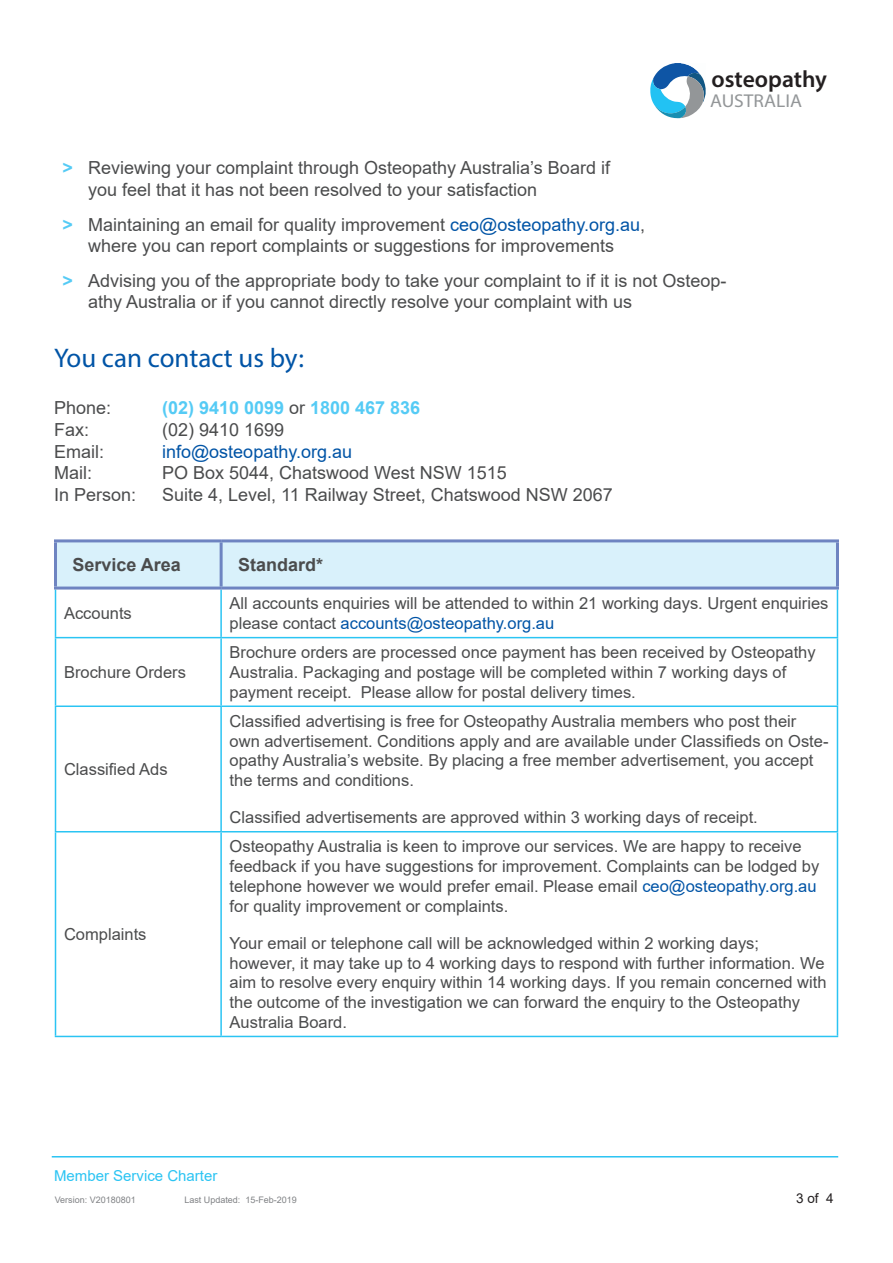
<style>
.page{position:relative;width:893px;height:1263px;background:#fff}
.page>*{position:absolute;margin:0;border:0;box-sizing:border-box;transform-origin:0 0}
.FS_L2_Heading{font:27px "Myriad Pro";color:#0154a6}
.t1{font:600 23.55px "Myriad Pro";color:#231f20}
.t2{font:18.6px "Myriad Pro";color:#939698;scale:1.05 1}
.FS_Basic_Para{font:18px/21.6px "Arial";color:#4b4c4d}
.FS_Basic_Para-2{font:700 18px "Arial";color:#55cbf5}
.FS_Basic_Para-3{font:18px "Arial";color:#0154a6}
.FS_Basic_Para-4{font:700 18px "Arial";color:#4b4c4d}
.FS_Basic_Para-5{font:16.5px/19.8px "Arial";color:#4b4c4d}
.t3{font:15px "Arial";color:#2bc4f3}
.t4{font:13.5px "Arial";color:#231f20}
.t5{font:9px "Arial";color:#808285}
.s1{font-weight:700;color:#55cbf5}
.s2{color:#0154a6}
.s3{font-weight:400;color:#4b4c4d}
</style>
<div class="page">
<hr style="left:52px;top:1156px;width:786px;height:1px;background:#2bc4f3">
<svg style="left:650px;top:63px;width:56px;height:56px"></svg>
<div style="left:57px;top:542px;width:779px;height:44px;background:#d9f1fb"></div>
<hr style="left:220px;top:542px;width:3px;height:44px;background:#6e84c1">
<hr style="left:220px;top:589px;width:2px;height:48px;background:#2bc4f3">
<hr style="left:220px;top:638px;width:2px;height:67px;background:#2bc4f3">
<hr style="left:55px;top:705px;width:166px;height:2px;background:#2bc4f3">
<hr style="left:221px;top:705px;width:617px;height:2px;background:#2bc4f3">
<hr style="left:220px;top:707px;width:2px;height:124px;background:#2bc4f3">
<hr style="left:220px;top:832px;width:2px;height:204px;background:#2bc4f3">
<hr style="left:55px;top:589px;width:1px;height:48px;background:#2bc4f3">
<hr style="left:837px;top:589px;width:1px;height:48px;background:#2bc4f3">
<hr style="left:55px;top:831px;width:166px;height:1px;background:#2bc4f3">
<hr style="left:221px;top:831px;width:617px;height:1px;background:#2bc4f3">
<hr style="left:55px;top:1036px;width:166px;height:1px;background:#2bc4f3">
<hr style="left:221px;top:1036px;width:617px;height:1px;background:#2bc4f3">
<hr style="left:54px;top:539px;width:167px;height:3px;background:#6e84c1">
<hr style="left:54px;top:542px;width:3px;height:44px;background:#6e84c1">
<hr style="left:221px;top:539px;width:618px;height:3px;background:#6e84c1">
<hr style="left:836px;top:542px;width:3px;height:44px;background:#6e84c1">
<hr style="left:54px;top:586px;width:167px;height:3px;background:#6e84c1">
<hr style="left:221px;top:586px;width:618px;height:3px;background:#6e84c1">
<hr style="left:55px;top:637px;width:166px;height:1px;background:#2bc4f3">
<hr style="left:55px;top:638px;width:1px;height:67px;background:#2bc4f3">
<hr style="left:221px;top:637px;width:617px;height:1px;background:#2bc4f3">
<hr style="left:837px;top:638px;width:1px;height:67px;background:#2bc4f3">
<hr style="left:55px;top:707px;width:1px;height:124px;background:#2bc4f3">
<hr style="left:837px;top:707px;width:1px;height:124px;background:#2bc4f3">
<hr style="left:55px;top:832px;width:1px;height:204px;background:#2bc4f3">
<hr style="left:837px;top:832px;width:1px;height:204px;background:#2bc4f3">
<h2 class="t1" style="left:711px;top:64px;width:117px">osteopathy</h2>
<p class="t2" style="left:710px;top:90px;width:89px">AUSTRALIA</p>
<p class="FS_Basic_Para" style="left:88px;top:157px;width:523px;text-indent:-26px"><span class="s1">&gt;</span> Reviewing your complaint through Osteopathy Australia’s Board if you feel that it has not been resolved to your satisfaction</p>
<p class="FS_Basic_Para" style="left:63px;top:213px;width:584px;text-align:center"><span class="s1">&gt;</span> Maintaining an email for quality improvement <span class="s2">ceo@osteopathy.org.au</span>, where you can report complaints or suggestions for improvements</p>
<p class="FS_Basic_Para" style="left:88px;top:270px;width:640px;text-indent:-26px"><span class="s1">&gt;</span> Advising you of the appropriate body to take your complaint to if it is not Osteop&shy;athy Australia or if you cannot directly resolve your complaint with us</p>
<p class="FS_L2_Heading" style="left:54px;top:342px;width:251px">You can contact us by:</p>
<p class="FS_Basic_Para" style="left:54px;top:397px;width:59px">Phone:</p>
<p class="FS_Basic_Para-2" style="left:162px;top:395px;width:260px">(02) 9410 0099 <span class="s3">or</span> 1800 467 836</p>
<p class="FS_Basic_Para" style="left:54px;top:419px;width:37px">Fax:</p>
<p class="FS_Basic_Para" style="left:162px;top:419px;width:124px">(02) 9410 1699</p>
<p class="FS_Basic_Para" style="left:54px;top:440px;width:52px">Email:</p>
<p class="FS_Basic_Para-3" style="left:162px;top:439px;width:192px">info@osteopathy.org.au</p>
<p class="FS_Basic_Para" style="left:54px;top:462px;width:39px">Mail:</p>
<p class="FS_Basic_Para" style="left:162px;top:462px;width:346px">PO Box 5044, Chatswood West NSW 1515</p>
<p class="FS_Basic_Para" style="left:54px;top:484px;width:84px">In Person:</p>
<p class="FS_Basic_Para" style="left:162px;top:484px;width:452px">Suite 4, Level, 11 Railway Street, Chatswood NSW 2067</p>
<p class="FS_Basic_Para-4" style="left:73px;top:552px;width:110px">Service Area</p>
<p class="FS_Basic_Para-4" style="left:238px;top:552px;width:87px">Standard*</p>
<p class="FS_Basic_Para-5" style="left:64px;top:603px;width:69px">Accounts</p>
<p class="FS_Basic_Para-5" style="left:230px;top:593px;width:600px">All accounts enquiries will be attended to within 21 working days. Urgent enquiries please contact <span class="s2">accounts@osteopathy.org.au</span></p>
<p class="FS_Basic_Para-5" style="left:64px;top:662px;width:123px">Brochure Orders</p>
<p class="FS_Basic_Para-5" style="left:230px;top:642px;width:588px">Brochure orders are processed once payment has been received by Osteopathy<br>Australia. Packaging and postage will be completed within 7 working days of payment receipt. Please allow for postal delivery times.</p>
<p class="FS_Basic_Para-5" style="left:64px;top:759px;width:105px">Classified Ads</p>
<p class="FS_Basic_Para-5" style="left:64px;top:924px;width:84px">Complaints</p>
<p class="FS_Basic_Para-5" style="left:230px;top:711px;width:600px">Classified advertising is free for Osteopathy Australia members who post their own advertisement. Conditions apply and are available under Classifieds on Oste&shy;opathy Australia’s website. By placing a free member advertisement, you accept the terms and conditions.</p>
<p class="FS_Basic_Para-5" style="left:230px;top:807px;width:530px">Classified advertisements are approved within 3 working days of receipt.</p>
<p class="FS_Basic_Para-5" style="left:230px;top:836px;width:591px">Osteopathy Australia is keen to improve our services. We are happy to receive feedback if you have suggestions for improvement. Complaints can be lodged by telephone however we would prefer email. Please email <span class="s2">ceo@osteopathy.org.au </span>for quality improvement or complaints.</p>
<p class="FS_Basic_Para-5" style="left:230px;top:933px;width:598px">Your email or telephone call will be acknowledged within 2 working days; however, it may take up to 4 working days to respond with further information. We aim to resolve every enquiry within 14 working days. If you remain concerned with the outcome of the investigation we can forward the enquiry to the Osteopathy Australia Board.</p>
<p class="t3" style="left:54px;top:1165px;width:165px">Member Service Charter</p>
<p class="t5" style="left:55px;top:1193px;width:83px">Version: V20180801</p>
<p class="t5" style="left:184px;top:1194px;width:114px">Last Updated: 15-Feb-2019</p>
<p class="t4" style="left:796px;top:1189px;width:39px">3 of 4</p>
</div>
